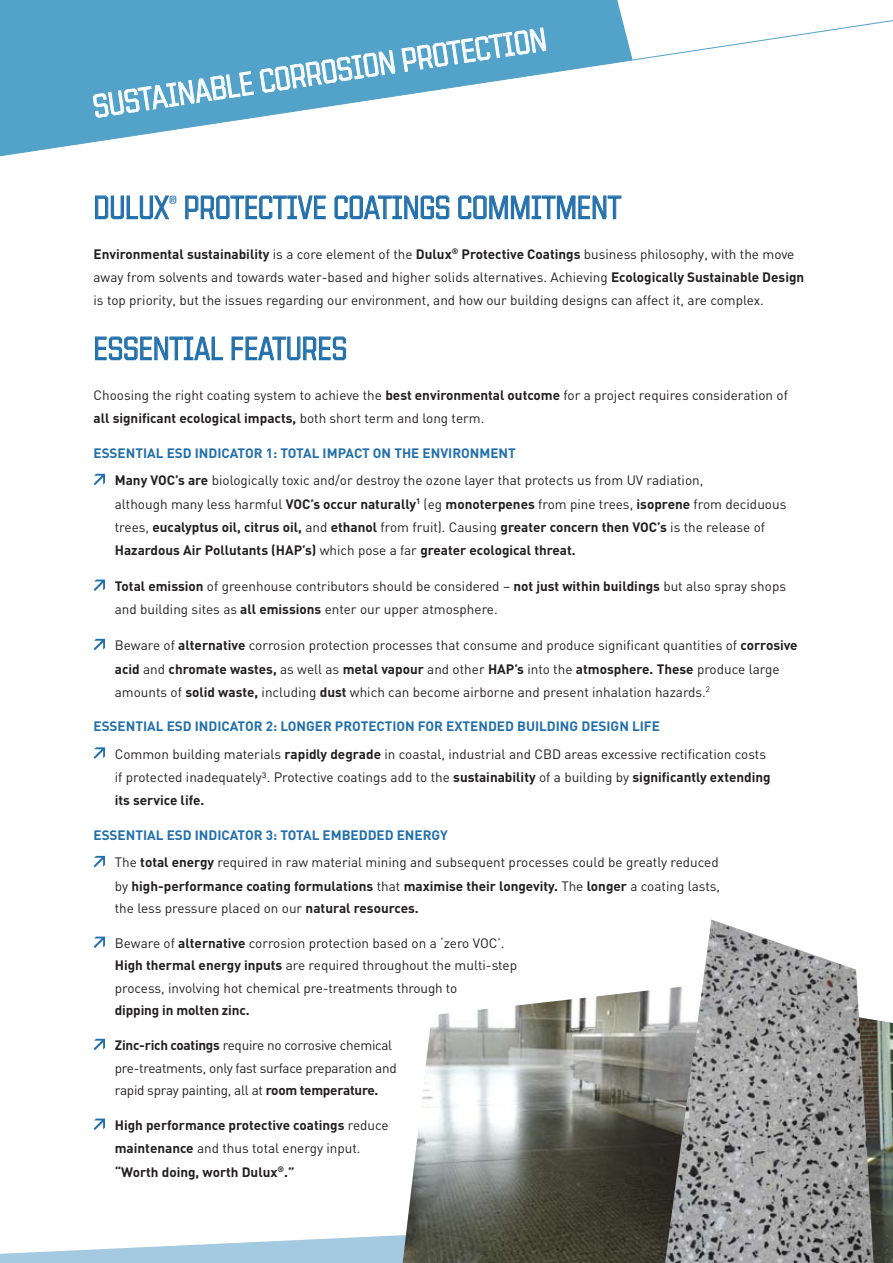
<style>
.page{position:relative;width:893px;height:1263px;background:#fff}
.page>*{position:absolute;margin:0;border:0;box-sizing:border-box;transform-origin:0 0}
.t1{font:33px "House Sampler United Stencil";color:#216fac}
.t2{font:33px "House Sampler United Stencil";color:#fff}
.t3{font:13.5px/23.2px "DIN";color:#231f20}
.t4{font:700 13.5px/23.2px "DIN";color:#231f20}
.t5{font:13.5px/22.4px "DIN";letter-spacing:-.02em;color:#231f20}
.t6{font:700 13.5px "DIN";color:#216fac}
.s1{font-weight:700}
.s2{font-weight:700;color:#216fac}
.s3{font-weight:400}
</style>
<div class="page">
<svg style="left:0;top:0;width:633px;height:156px;fill:#52a2c9"></svg>
<svg style="left:95px;top:195px;width:75px;height:25px"></svg>
<svg style="left:185px;top:195px;width:45px;height:25px"></svg>
<div style="left:230px;top:196px;width:14px;height:3px;border:1px solid #216fac"></div>
<div style="left:236px;top:199px;width:3px;height:20px;border:1px solid #216fac"></div>
<div style="left:246px;top:196px;width:3px;height:23px;border:1px solid #216fac"></div>
<svg style="left:249px;top:195px;width:24px;height:25px"></svg>
<div style="left:273px;top:196px;width:14px;height:3px;border:1px solid #216fac"></div>
<div style="left:278px;top:199px;width:3px;height:20px;border:1px solid #216fac"></div>
<svg style="left:287px;top:195px;width:39px;height:25px"></svg>
<svg style="left:334px;top:195px;width:47px;height:25px"></svg>
<div style="left:378px;top:196px;width:14px;height:3px;border:1px solid #216fac"></div>
<svg style="left:392px;top:195px;width:58px;height:25px"></svg>
<svg style="left:458px;top:195px;width:83px;height:25px"></svg>
<div style="left:542px;top:196px;width:14px;height:3px;border:1px solid #216fac"></div>
<div style="left:547px;top:199px;width:3px;height:20px;border:1px solid #216fac"></div>
<svg style="left:556px;top:195px;width:20px;height:25px"></svg>
<svg style="left:582px;top:195px;width:39px;height:25px"></svg>
<div style="left:613px;top:199px;width:3px;height:20px;border:1px solid #216fac"></div>
<div style="left:95px;top:337px;width:3px;height:23px;border:1px solid #216fac"></div>
<svg style="left:98px;top:336px;width:40px;height:25px"></svg>
<div style="left:140px;top:337px;width:3px;height:23px;border:1px solid #216fac"></div>
<svg style="left:144px;top:336px;width:25px;height:25px"></svg>
<div style="left:169px;top:337px;width:14px;height:3px;border:1px solid #216fac"></div>
<div style="left:175px;top:340px;width:3px;height:20px;border:1px solid #216fac"></div>
<svg style="left:184px;top:336px;width:39px;height:25px"></svg>
<svg style="left:235px;top:337px;width:8px;height:3px"></svg>
<div style="left:232px;top:337px;width:3px;height:23px;border:1px solid #216fac"></div>
<svg style="left:235px;top:347px;width:8px;height:3px"></svg>
<div style="left:246px;top:337px;width:3px;height:23px;border:1px solid #216fac"></div>
<svg style="left:249px;top:336px;width:26px;height:25px"></svg>
<div style="left:272px;top:337px;width:14px;height:3px;border:1px solid #216fac"></div>
<div style="left:278px;top:340px;width:3px;height:20px;border:1px solid #216fac"></div>
<svg style="left:287px;top:336px;width:59px;height:25px"></svg>
<svg style="left:94px;top:474px;width:11px;height:11px"></svg>
<svg style="left:94px;top:580px;width:11px;height:11px"></svg>
<svg style="left:94px;top:639px;width:11px;height:11px"></svg>
<svg style="left:94px;top:747px;width:11px;height:12px"></svg>
<svg style="left:94px;top:856px;width:11px;height:11px"></svg>
<svg style="left:94px;top:936px;width:11px;height:12px"></svg>
<svg style="left:94px;top:1039px;width:11px;height:11px"></svg>
<svg style="left:94px;top:1118px;width:11px;height:12px"></svg>
<svg style="left:92px;top:27px;width:455px;height:91px"></svg>
<svg style="left:0;top:1235px;width:403px;height:28px;fill:#a4cae2"></svg>
<img style="left:403px;top:990px;width:262px;height:273px">
<img style="left:874px;top:1020px;width:19px;height:243px">
<img style="left:665px;top:919px;width:209px;height:344px">
<h1 class="t2" style="left:91px;top:92px;width:460px;rotate:-9deg">SUSTAINABLE Corrosion PROTECTION</h1>
<h1 class="t1" style="left:94px;top:190px;width:529px">DULUX<sup>®</sup> PROTECTIVE COATINGS COMMITMENT</h1>
<p class="t3" style="left:94px;top:242px;width:712px"><span class="s1">Environmental sustainability</span> is a core element of the <span class="s1">Dulux</span><sup>®</sup> <span class="s1">Protective Coatings</span> business philosophy, with the move away from solvents and towards water-based and higher solids alternatives. Achieving <span class="s1">Ecologically Sustainable Design </span>is top priority, but the issues regarding our environment, and how our building designs can affect it, are complex.</p>
<h1 class="t1" style="left:94px;top:331px;width:255px">ESSENTIAL FEATURES</h1>
<p class="t3" style="left:94px;top:383px;width:696px">Choosing the right coating system to achieve the <span class="s1">best environmental outcome</span> for a project requires consideration of <span class="s1">all significant ecological impacts,</span> both short term and long term.</p>
<p class="t3" style="left:115px;top:439px;width:590px;line-height:27.5px;text-indent:-21px"><span class="s2">Essential ESD I ndicator 1: Total I mpact on the Environment<br></span><span class="s1">Many VOC’s are</span> biologically toxic and/or destroy the ozone layer that protects us from UV radiation,</p>
<p class="t4" style="left:115px;top:491px;width:673px"><span class="s3">although many less harmful</span> VOC’s occur naturally<sup>1</sup> <span class="s3">(eg</span> monoterpenes <span class="s3">from pine trees,</span> isoprene <span class="s3">from deciduous trees,</span> eucalyptus oil, citrus oil, <span class="s3">and</span> ethanol <span class="s3">from fruit). Causing</span> greater concern then VOC’s <span class="s3">is the release of<br></span>Hazardous Air Pollutants (HAP’s) <span class="s3">which pose a far</span> greater ecological threat.</p>
<p class="t3" style="left:115px;top:574px;width:673px"><span class="s1">Total emission</span> of greenhouse contributors should be considered – <span class="s1">not just within buildings</span> but also spray shops and building sites as <span class="s1">all emissions</span> enter our upper atmosphere.</p>
<p class="t3" style="left:115px;top:633px;width:684px">Beware of <span class="s1">alternative</span> corrosion protection processes that consume and produce significant quantities of <span class="s1">corrosive acid</span> and <span class="s1">chromate wastes,</span> as well as <span class="s1">metal vapour</span> and other <span class="s1">HAP’s</span> into the <span class="s1">atmosphere. These</span> produce large amounts of <span class="s1">solid waste,</span> including <span class="s1">dust</span> which can become airborne and present inhalation hazards.<sup>2</sup></p>
<p class="t6" style="left:94px;top:718px;width:404px">Essential ESD I ndicator 2: Longer Protection For Extended</p>
<p class="t3" style="left:115px;top:712px;width:653px;line-height:27.5px;text-indent:402px"><span class="s2">Building Design Life<br></span>Common building materials <span class="s1">rapidly degrade</span> in coastal, industrial and CBD areas excessive rectification costs</p>
<p class="t3" style="left:115px;top:765px;width:657px">if protected inadequately³. Protective coatings add to the <span class="s1">sustainability</span> of a building by <span class="s1">significantly extending its service life.</span></p>
<p class="t6" style="left:94px;top:826px;width:258px">Essential ESD I ndicator 3: Total Embedded</p>
<p class="t3" style="left:115px;top:821px;width:605px;line-height:27.5px;text-indent:282px"><span class="s2">Energy<br></span>The <span class="s1">total energy</span> required in raw material mining and subsequent processes could be greatly reduced</p>
<p class="t4" style="left:115px;top:874px;width:607px;line-height:22.4px"><span class="s3">by</span> high-performance coating formulations <span class="s3">that</span> maximise their longevity. <span class="s3">The</span> longer <span class="s3">a coating lasts, the less pressure placed on our</span> natural resources.</p>
<p class="t3" style="left:115px;top:932px;width:404px;line-height:22.4px">Beware of <span class="s1">alternative</span> corrosion protection based on a ‘zero VOC’.<br><span class="s1">High thermal energy inputs</span> are required throughout the multi-step process, involving hot chemical pre-treatments through to</p>
<p class="t4" style="left:115px;top:998px;width:136px">dipping in molten zinc.</p>
<p class="t5" style="left:115px;top:1034px;width:283px"><span class="s1">Zinc-rich coatings</span> require no corrosive chemical pre-treatments, only fast surface preparation and rapid spray painting, all at <span class="s1">room temperature.</span></p>
<p class="t4" style="left:115px;top:1113px;width:275px">H igh performance protective coatings <span class="s3">reduce </span>maintenance <span class="s3">and thus total energy input. </span>“Worth doing, worth Dulux<sup>®</sup>.”</p>
</div>
